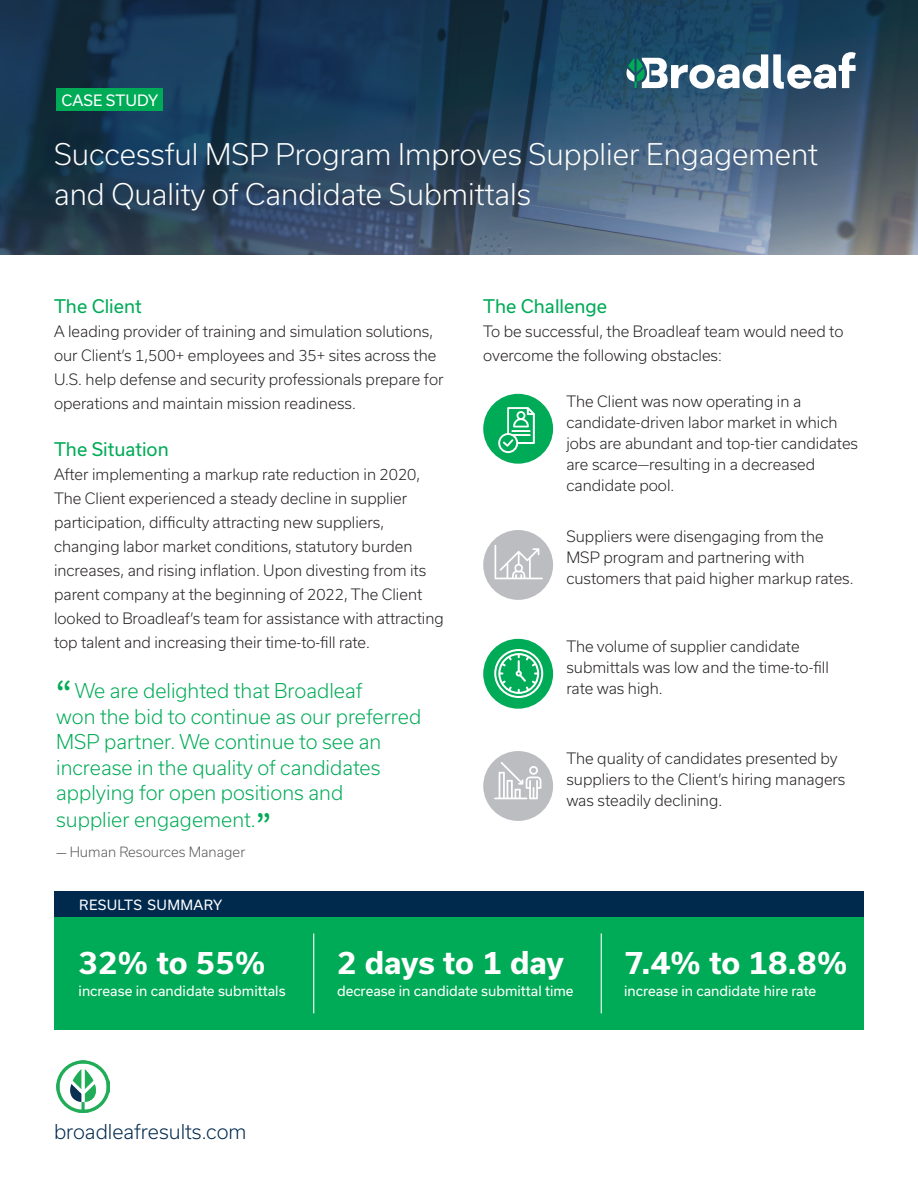
<style>
.page{position:relative;width:918px;height:1188px;background:#fff}
.page>*{position:absolute;margin:0;border:0;box-sizing:border-box;transform-origin:0 0}
.t1{font:700 30px "Usual";letter-spacing:-.01em;color:#fff}
.t2{font:300 28.5px/40.5px "Usual";color:#fff}
.t3{font:300 19.5px/25.8px "Usual";color:#00ab57}
.t4{font:300 19.5px "Usual";color:#00294e}
.t5{font:18px "Usual";color:#00ab57}
.t6{font:300 15px/24px "Usual";color:#231f20}
.t7{font:15px "Usual";color:#fff}
.t8{font:13.5px "Usual";color:#fff}
.t9{font:300 13.5px "Usual";color:#57585a}
.t10{font:13.5px "Usual";letter-spacing:.025em;color:#fff}
.s1{font-family:"Source Sans Pro";font-weight:600;font-size:33px}
.s2{font-family:"Source Sans Pro";font-weight:600;font-size:31.5px}
.s3{font-family:"Source Sans Pro";font-weight:400}
</style>
<div class="page">
<div style="left:483px;top:530px;width:70px;height:70px;background:#bcbdc0;border-radius:50%"></div>
<div style="left:483px;top:751px;width:70px;height:70px;background:#bcbdc0;border-radius:50%"></div>
<svg style="left:0;top:0;width:918px;height:255px;background:#2e4a64"></svg>
<div style="left:483px;top:394px;width:70px;height:70px;background:#00ab57;border-radius:50%"></div>
<div style="left:483px;top:639px;width:70px;height:70px;background:#00ab57;border-radius:50%"></div>
<img style="left:57px;top:1061px;width:52px;height:52px">
<div style="left:54px;top:891px;width:810px;height:138px;background:#00ab57"></div>
<hr style="left:313px;top:933px;width:1px;height:80px;background:#fff">
<hr style="left:601px;top:933px;width:1px;height:80px;background:#fff">
<div style="left:54px;top:891px;width:810px;height:26px;background:#00294e"></div>
<svg style="left:627px;top:52px;width:229px;height:37px"></svg>
<svg style="left:498px;top:407px;width:37px;height:46px"></svg>
<svg style="left:494px;top:762px;width:47px;height:37px"></svg>
<svg style="left:495px;top:545px;width:48px;height:34px"></svg>
<svg style="left:494px;top:649px;width:49px;height:49px"></svg>
<div style="left:56px;top:89px;width:107px;height:22px;background:#00ab57"></div>
<p class="t7" style="left:62px;top:92px;width:98px">CASE STUDY</p>
<h2 class="t2" style="left:54px;top:134px;width:765px">Successful MSP Program Improves Supplier Engagement and Quality of Candidate Submittals</h2>
<p class="t5" style="left:54px;top:296px;width:89px">The Client</p>
<p class="t6" style="left:54px;top:319px;width:391px">A leading provider of training and simulation solutions, our Client’s 1,500+ employees and 35+ sites across the U.S. help defense and security professionals prepare for operations and maintain mission readiness.</p>
<p class="t5" style="left:54px;top:439px;width:116px">The Situation</p>
<p class="t6" style="left:54px;top:462px;width:391px">After implementing a markup rate reduction in 2020, The Client experienced a steady decline in supplier participation, difficulty attracting new suppliers, changing labor market conditions, statutory burden increases, and rising inflation. Upon divesting from its parent company at the beginning of 2022, The Client looked to Broadleaf’s team for assistance with attracting top talent and increasing their time-to-fill rate.</p>
<h3 class="t3" style="left:56px;top:678px;width:367px"><span class="s1">“</span>We are delighted that Broadleaf<br>won the bid to continue as our preferred MSP partner. We continue to see an increase in the quality of candidates applying for open positions and supplier engagement.<span class="s2">”</span></h3>
<p class="t9" style="left:56px;top:844px;width:191px"><span class="s3">—</span> Human Resources Manager</p>
<p class="t10" style="left:79px;top:897px;width:144px">RESULTS SUMMARY</p>
<p class="t5" style="left:483px;top:296px;width:125px">The Challenge</p>
<p class="t6" style="left:483px;top:319px;width:362px">To be successful, the Broadleaf team would need to overcome the following obstacles:</p>
<p class="t6" style="left:566px;top:390px;width:293px;line-height:21px">The Client was now operating in a candidate-driven labor market in which jobs are abundant and top-tier candidates are scarce—resulting in a decreased candidate pool.</p>
<p class="t6" style="left:566px;top:526px;width:289px;line-height:21px">Suppliers were disengaging from the<br>MSP program and partnering with customers that paid higher markup rates.</p>
<p class="t6" style="left:566px;top:636px;width:264px;line-height:21px">The volume of supplier candidate submittals was low and the time-to-fill rate was high.</p>
<p class="t6" style="left:566px;top:748px;width:281px;line-height:21px">The quality of candidates presented by suppliers to the Client’s hiring managers was steadily declining.</p>
<h1 class="t1" style="left:79px;top:945px;width:189px">32% to 55%</h1>
<p class="t8" style="left:79px;top:983px;width:209px">increase in candidate submittals</p>
<h3 class="t4" style="left:54px;top:1121px;width:194px">broadleafresults.com</h3>
<h1 class="t1" style="left:337px;top:945px;width:229px">2 days to 1 day</h1>
<p class="t8" style="left:337px;top:983px;width:238px">decrease in candidate submittal time</p>
<h1 class="t1" style="left:624px;top:945px;width:225px">7.4% to 18.8%</h1>
<p class="t8" style="left:624px;top:983px;width:194px">increase in candidate hire rate</p>
</div>
